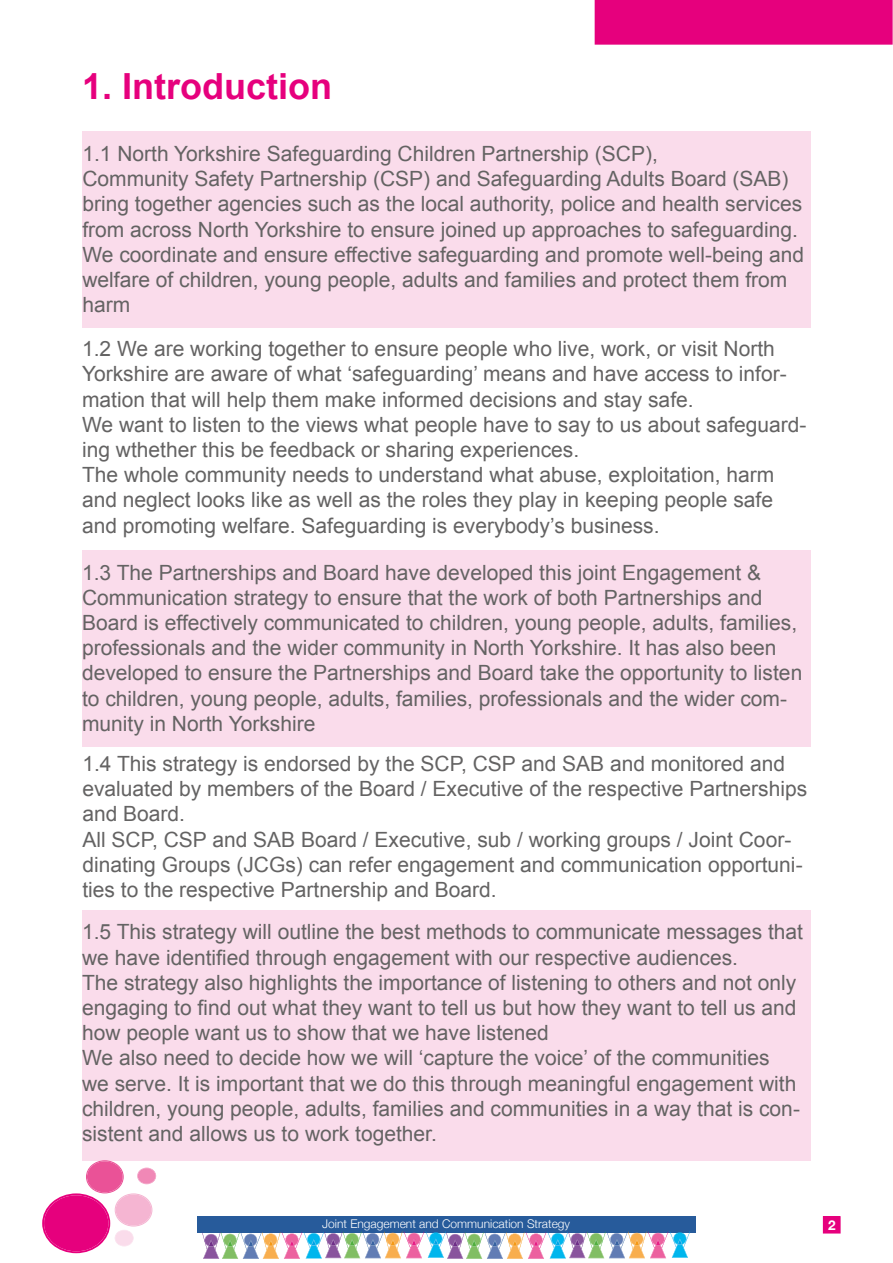
<style>
.page{position:relative;width:893px;height:1263px;background:#fff}
.page>*{position:absolute;margin:0;border:0;box-sizing:border-box;transform-origin:0 0}
.t1{font:700 36px "Arial";color:#e6007d}
.t2{font:21px/25.2px "Arial";color:#646363}
.t3{font:700 13.5px "Helvetica Neue";color:#fff}
.t4{font:300 12px "Helvetica Neue";color:#fff}
</style>
<div class="page">
<div style="left:197px;top:1216px;width:498px;height:17px;background:#275b9b"></div>
<svg style="left:202px;top:1231px;width:488px;height:28px"></svg>
<div style="left:823px;top:1216px;width:17px;height:17px;background:#e6007d"></div>
<div style="left:595px;top:1px;width:297px;height:43px;background:#e6007d"></div>
<div style="left:595px;top:0;width:298px;height:45px;border:2px solid #e6007d"></div>
<div style="left:82px;top:131px;width:729px;height:196px;background:#fadceb"></div>
<div style="left:82px;top:550px;width:728px;height:196px;background:#fadceb"></div>
<div style="left:82px;top:910px;width:728px;height:250px;background:#fadceb"></div>
<svg style="left:42px;top:1160px;width:114px;height:93px"></svg>
<h1 class="t1" style="left:82px;top:62px;width:252px">1. Introduction</h1>
<p class="t2" style="left:82px;top:141px;width:723px">1.1 North Yorkshire Safeguarding Children Partnership (SCP),<br>Community Safety Partnership (CSP) and Safeguarding Adults Board (SAB) bring together agencies such as the local authority, police and health services from across North Yorkshire to ensure joined up approaches to safeguarding.<br>We coordinate and ensure effective safeguarding and promote well-being and welfare of children, young people, adults and families and protect them from harm</p>
<p class="t2" style="left:82px;top:336px;width:726px">1.2 We are working together to ensure people who live, work, or visit North Yorkshire are aware of what ‘safeguarding’ means and have access to infor&shy;mation that will help them make informed decisions and stay safe.<br>We want to listen to the views what people have to say to us about safeguard&shy;ing wthether this be feedback or sharing experiences.<br>The whole community needs to understand what abuse, exploitation, harm and neglect looks like as well as the roles they play in keeping people safe and promoting welfare. Safeguarding is everybody’s business.</p>
<p class="t2" style="left:82px;top:560px;width:722px">1.3 The Partnerships and Board have developed this joint Engagement &amp; Communication strategy to ensure that the work of both Partnerships and Board is effectively communicated to children, young people, adults, families, professionals and the wider community in North Yorkshire. It has also been developed to ensure the Partnerships and Board take the opportunity to listen to children, young people, adults, families, professionals and the wider com&shy;munity in North Yorkshire</p>
<p class="t2" style="left:82px;top:751px;width:726px">1.4 This strategy is endorsed by the SCP, CSP and SAB and monitored and evaluated by members of the Board / Executive of the respective Partnerships and Board.<br>All SCP, CSP and SAB Board / Executive, sub / working groups / Joint Coor&shy;dinating Groups (JCGs) can refer engagement and communication opportuni&shy;ties to the respective Partnership and Board.</p>
<p class="t2" style="left:82px;top:919px;width:722px">1.5 This strategy will outline the best methods to communicate messages that we have identified through engagement with our respective audiences.<br>The strategy also highlights the importance of listening to others and not only engaging to find out what they want to tell us but how they want to tell us and how people want us to show that we have listened<br>We also need to decide how we will ‘capture the voice’ of the communities<br>we serve. It is important that we do this through meaningful engagement with children, young people, adults, families and communities in a way that is con&shy;sistent and allows us to work together.</p>
<p class="t4" style="left:322px;top:1214px;width:250px">Joint Engagement and Communication Strategy</p>
<p class="t3" style="left:828px;top:1214px;width:9px">2</p>
</div>
